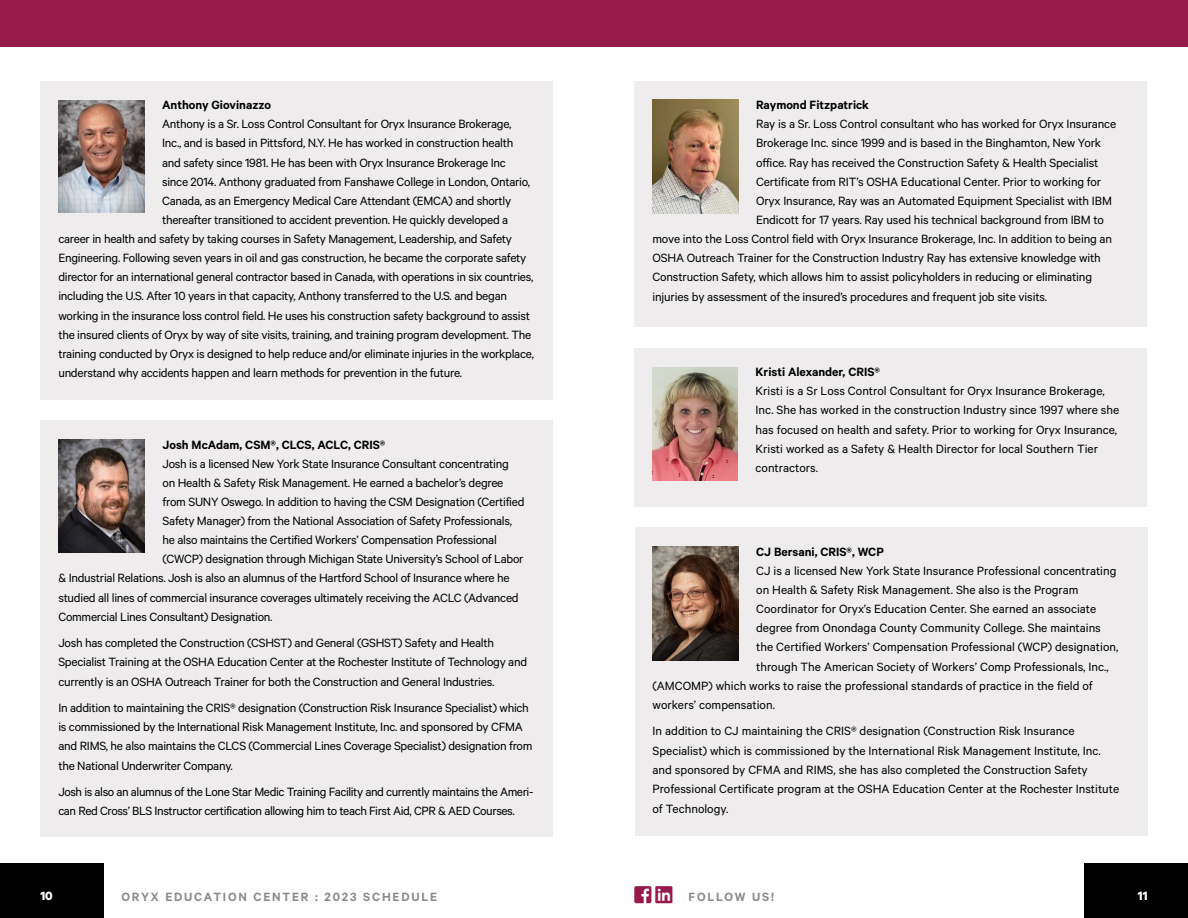
<style>
.page{position:relative;width:1188px;height:918px;background:#fff}
.page>*{position:absolute;margin:0;border:0;box-sizing:border-box;transform-origin:0 0}
.t1{font:19.5px "Font Awesome 5 Brands";color:#961a4b}
.t2{font:13.5px/19.2px "Calibre";letter-spacing:-.02em;color:#000}
.t3{font:13.5px/19.2px "Calibre";color:#000}
.t4{font:600 13.5px "Calibre";color:#000}
.t5{font:600 13.5px "Calibre";letter-spacing:.135em;color:#888a8c}
.t6{font:700 13.5px "Calibre";color:#fff}
</style>
<div class="page">
<div style="left:40px;top:420px;width:513px;height:417px;background:#eeecec"></div>
<img style="left:58px;top:439px;width:87px;height:113px">
<div style="left:634px;top:348px;width:513px;height:158px;background:#eeecec"></div>
<img style="left:652px;top:367px;width:86px;height:114px">
<div style="left:635px;top:528px;width:512px;height:308px;background:#eeecec"></div>
<img style="left:653px;top:547px;width:85px;height:114px">
<div style="left:634px;top:81px;width:513px;height:246px;background:#eeecec"></div>
<img style="left:652px;top:100px;width:86px;height:114px">
<div style="left:40px;top:81px;width:513px;height:319px;background:#eeecec"></div>
<img style="left:58px;top:100px;width:86px;height:113px">
<div style="left:0;top:864px;width:103px;height:54px;background:#000"></div>
<div style="left:1085px;top:864px;width:103px;height:54px;background:#000"></div>
<div style="left:0;top:0;width:594px;height:46px;background:#961a4b"></div>
<div style="left:594px;top:0;width:594px;height:46px;background:#961a4b"></div>
<p class="t4" style="left:162px;top:97px;width:111px">Anthony Giovinazzo</p>
<p class="t2" style="left:162px;top:114px;width:351px">Anthony is a Sr. Loss Control Consultant for Oryx Insurance Brokerage,</p>
<p class="t2" style="left:162px;top:133px;width:353px">Inc., and is based in Pittsford, N.Y. He has worked in construction health</p>
<p class="t2" style="left:162px;top:152px;width:345px">and safety since 1981. He has been with Oryx Insurance Brokerage Inc</p>
<p class="t2" style="left:162px;top:171px;width:370px">since 2014. Anthony graduated from Fanshawe College in London, Ontario,</p>
<p class="t2" style="left:162px;top:190px;width:351px">Canada, as an Emergency Medical Care Attendant (EMCA) and shortly</p>
<p class="t2" style="left:162px;top:210px;width:348px">thereafter transitioned to accident prevention. He quickly developed a</p>
<p class="t2" style="left:58px;top:229px;width:455px">career in health and safety by taking courses in Safety Management, Leadership, and Safety</p>
<p class="t2" style="left:58px;top:248px;width:470px">Engineering. Following seven years in oil and gas construction, he became the corporate safety</p>
<p class="t2" style="left:58px;top:267px;width:477px">director for an international general contractor based in Canada, with operations in six countries,</p>
<p class="t2" style="left:58px;top:286px;width:450px">including the U.S. After 10 years in that capacity, Anthony transferred to the U.S. and began</p>
<p class="t2" style="left:58px;top:305px;width:473px">working in the insurance loss control field. He uses his construction safety background to assist</p>
<p class="t2" style="left:58px;top:324px;width:474px">the insured clients of Oryx by way of site visits, training, and training program development. The</p>
<p class="t2" style="left:58px;top:344px;width:477px">training conducted by Oryx is designed to help reduce and/or eliminate injuries in the workplace,</p>
<p class="t2" style="left:58px;top:363px;width:405px">understand why accidents happen and learn methods for prevention in the future.</p>
<p class="t4" style="left:163px;top:436px;width:224px">Josh McAdam, CSM®, CLCS, ACLC, CRIS®</p>
<p class="t2" style="left:163px;top:453px;width:348px">Josh is a licensed New York State Insurance Consultant concentrating</p>
<p class="t2" style="left:163px;top:473px;width:342px">on Health &amp; Safety Risk Management. He earned a bachelor’s degree</p>
<p class="t2" style="left:163px;top:492px;width:363px">from SUNY Oswego. In addition to having the CSM Designation (Certified</p>
<p class="t2" style="left:163px;top:511px;width:351px">Safety Manager) from the National Association of Safety Professionals,</p>
<p class="t2" style="left:163px;top:530px;width:336px">he also maintains the Certified Workers’ Compensation Professional</p>
<p class="t2" style="left:163px;top:549px;width:363px">(CWCP) designation through Michigan State University’s School of Labor</p>
<p class="t2" style="left:58px;top:568px;width:453px">&amp; Industrial Relations. Josh is also an alumnus of the Hartford School of Insurance where he</p>
<p class="t2" style="left:58px;top:587px;width:462px">studied all lines of commercial insurance coverages ultimately receiving the ACLC (Advanced</p>
<p class="t2" style="left:58px;top:606px;width:216px">Commercial Lines Consultant) Designation.</p>
<p class="t2" style="left:58px;top:633px;width:470px">Josh has completed the Construction (CSHST) and General (GSHST) Safety and Health<br>Specialist Training at the OSHA Education Center at the Rochester Institute of Technology and currently is an OSHA Outreach Trainer for both the Construction and General Industries.</p>
<p class="t2" style="left:58px;top:698px;width:476px">In addition to maintaining the CRIS® designation (Construction Risk Insurance Specialist) which is commissioned by the International Risk Management Institute, Inc. and sponsored by CFMA and RIMS, he also maintains the CLCS (Commercial Lines Coverage Specialist) designation from the National Underwriter Company.</p>
<p class="t2" style="left:58px;top:782px;width:477px">Josh is also an alumnus of the Lone Star Medic Training Facility and currently maintains the Ameri&shy;can Red Cross’ BLS Instructor certification allowing him to teach First Aid, CPR &amp; AED Courses.</p>
<p class="t4" style="left:756px;top:97px;width:115px">Raymond Fitzpatrick</p>
<p class="t2" style="left:756px;top:114px;width:362px">Ray is a Sr. Loss Control consultant who has worked for Oryx Insurance</p>
<p class="t2" style="left:756px;top:133px;width:347px">Brokerage Inc. since 1999 and is based in the Binghamton, New York</p>
<p class="t2" style="left:756px;top:152px;width:344px">office. Ray has received the Construction Safety &amp; Health Specialist</p>
<p class="t2" style="left:756px;top:171px;width:347px">Certificate from RIT’s OSHA Educational Center. Prior to working for</p>
<p class="t2" style="left:756px;top:190px;width:357px">Oryx Insurance, Ray was an Automated Equipment Specialist with IBM</p>
<p class="t2" style="left:756px;top:210px;width:349px">Endicott for 17 years. Ray used his technical background from IBM to</p>
<p class="t2" style="left:652px;top:229px;width:461px">move into the Loss Control field with Oryx Insurance Brokerage, Inc. In addition to being an</p>
<p class="t2" style="left:652px;top:248px;width:450px">OSHA Outreach Trainer for the Construction Industry Ray has extensive knowledge with</p>
<p class="t2" style="left:652px;top:267px;width:441px">Construction Safety, which allows him to assist policyholders in reducing or eliminating</p>
<p class="t2" style="left:652px;top:287px;width:396px">injuries by assessment of the insured’s procedures and frequent job site visits.</p>
<p class="t4" style="left:756px;top:364px;width:126px">Kristi Alexander, CRIS®</p>
<p class="t3" style="left:756px;top:381px;width:365px">Kristi is a Sr Loss Control Consultant for Oryx Insurance Brokerage, Inc. She has worked in the construction Industry since 1997 where she has focused on health and safety. Prior to working for Oryx Insurance, Kristi worked as a Safety &amp; Health Director for local Southern Tier contractors.</p>
<p class="t4" style="left:756px;top:544px;width:129px">CJ Bersani, CRIS®, WCP</p>
<p class="t3" style="left:756px;top:561px;width:362px">CJ is a licensed New York State Insurance Professional concentrating</p>
<p class="t3" style="left:756px;top:580px;width:324px">on Health &amp; Safety Risk Management. She also is the Program</p>
<p class="t3" style="left:756px;top:599px;width:342px">Coordinator for Oryx’s Education Center. She earned an associate</p>
<p class="t3" style="left:756px;top:618px;width:346px">degree from Onondaga County Community College. She maintains</p>
<p class="t3" style="left:756px;top:637px;width:364px">the Certified Workers’ Compensation Professional (WCP) designation,</p>
<p class="t3" style="left:756px;top:656px;width:354px">through The American Society of Workers’ Comp Professionals, Inc.,</p>
<p class="t3" style="left:653px;top:675px;width:442px">(AMCOMP) which works to raise the professional standards of practice in the field of</p>
<p class="t3" style="left:653px;top:695px;width:124px">workers’ compensation.</p>
<p class="t3" style="left:653px;top:721px;width:468px">In addition to CJ maintaining the CRIS® designation (Construction Risk Insurance Specialist) which is commissioned by the International Risk Management Institute, Inc. and sponsored by CFMA and RIMS, she has also completed the Construction Safety Professional Certificate program at the OSHA Education Center at the Rochester Institute</p>
<p class="t3" style="left:653px;top:799px;width:77px">of Technology.</p>
<p class="t6" style="left:40px;top:887px;width:14px">10</p>
<p class="t5" style="left:121px;top:889px;width:317px">ORYX EDUCATION CENTER : 2023 SCHEDULE</p>
<h1 class="t1" style="left:634px;top:885px;width:19px">□□▲❑◆</h1>
<p class="t5" style="left:688px;top:889px;width:87px">FOLLOW US!</p>
<p class="t6" style="left:1138px;top:887px;width:11px">11</p>
</div>
